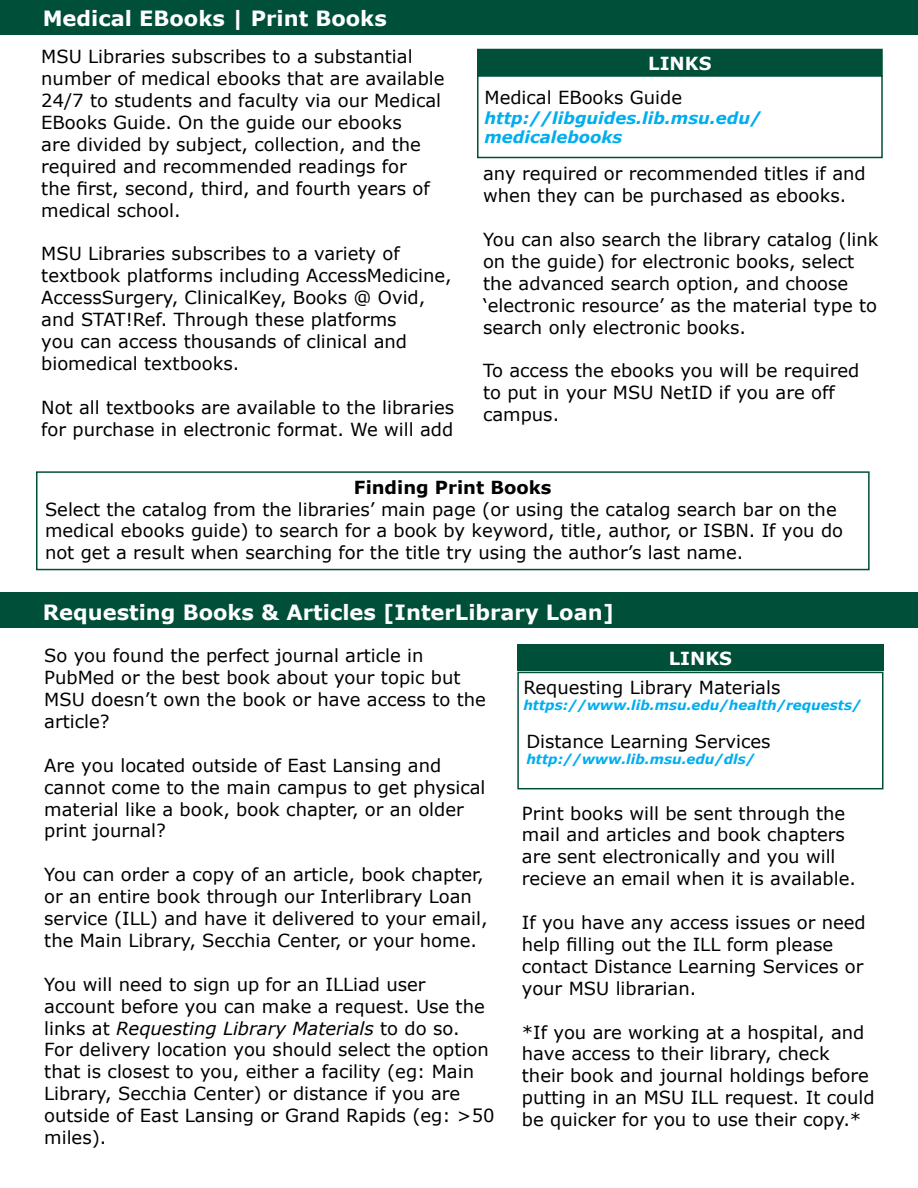
<style>
.page{position:relative;width:918px;height:1188px;background:#fff}
.page>*{position:absolute;margin:0;border:0;box-sizing:border-box;transform-origin:0 0}
.t1{font:700 21px "Verdana";color:#fff}
.t2{font:18px/21.9px "Verdana";color:#000}
.t3{font:700 18px "Verdana";color:#000}
.t4{font:700 18px "Verdana";color:#fff}
.t5{font:italic 700 16.5px/19.8px "Verdana";color:#00aeef}
.t6{font:italic 700 13.5px "Verdana";color:#00aeef}
.s1{font-style:italic}
</style>
<div class="page">
<div style="left:0;top:592px;width:918px;height:36px;background:#004f39"></div>
<div style="left:517px;top:672px;width:367px;height:117px;border:2px solid #004f39"></div>
<div style="left:0;top:1px;width:918px;height:34px;background:#004f39"></div>
<div style="left:477px;top:49px;width:406px;height:27px;background:#004f39"></div>
<div style="left:517px;top:645px;width:367px;height:26px;background:#004f39"></div>
<div style="left:36px;top:471px;width:834px;height:99px;border:2px solid #004f39"></div>
<div style="left:477px;top:75px;width:406px;height:83px;border:2px solid #004f39"></div>
<p class="t1" style="left:43px;top:4px;width:346px">Medical EBooks | Print Books</p>
<p class="t2" style="left:41px;top:46px;width:405px">MSU Libraries subscribes to a substantial number of medical ebooks that are available 24/7 to students and faculty via our Medical EBooks Guide. On the guide our ebooks<br>are divided by subject, collection, and the required and recommended readings for<br>the first, second, third, and fourth years of medical school.</p>
<p class="t2" style="left:41px;top:243px;width:412px">MSU Libraries subscribes to a variety of textbook platforms including AccessMedicine, AccessSurgery, ClinicalKey, Books @ Ovid, and STAT!Ref. Through these platforms<br>you can access thousands of clinical and biomedical textbooks.</p>
<p class="t2" style="left:41px;top:396px;width:414px">Not all textbooks are available to the libraries for purchase in electronic format. We will add</p>
<p class="t4" style="left:648px;top:50px;width:65px">LINKS</p>
<p class="t2" style="left:484px;top:86px;width:199px">Medical EBooks Guide</p>
<p class="t5" style="left:484px;top:107px;width:279px">http://libguides.lib.msu.edu/ medicalebooks</p>
<p class="t2" style="left:483px;top:163px;width:384px">any required or recommended titles if and when they can be purchased as ebooks.</p>
<p class="t2" style="left:483px;top:228px;width:397px">You can also search the library catalog (link on the guide) for electronic books, select the advanced search option, and choose ‘electronic resource’ as the material type to search only electronic books.</p>
<p class="t2" style="left:483px;top:360px;width:378px">To access the ebooks you will be required to put in your MSU NetID if you are off campus.</p>
<p class="t3" style="left:354px;top:475px;width:199px">Finding Print Books</p>
<p class="t2" style="left:45px;top:498px;width:800px">Select the catalog from the libraries’ main page (or using the catalog search bar on the medical ebooks guide) to search for a book by keyword, title, author, or ISBN. If you do not get a result when searching for the title try using the author’s last name.</p>
<p class="t1" style="left:43px;top:597px;width:573px">Requesting Books &amp; Articles [InterLibrary Loan]</p>
<p class="t2" style="left:44px;top:645px;width:443px">So you found the perfect journal article in PubMed or the best book about your topic but MSU doesn’t own the book or have access to the article?</p>
<p class="t2" style="left:44px;top:754px;width:443px">Are you located outside of East Lansing and cannot come to the main campus to get physical material like a book, book chapter, or an older print journal?</p>
<p class="t2" style="left:44px;top:864px;width:445px">You can order a copy of an article, book chapter, or an entire book through our Interlibrary Loan service (ILL) and have it delivered to your email, the Main Library, Secchia Center, or your home.</p>
<p class="t2" style="left:44px;top:973px;width:452px">You will need to sign up for an ILLiad user account before you can make a request. Use the links at <span class="s1">Requesting Library Materials</span> to do so.<br>For delivery location you should select the option that is closest to you, either a facility (eg: Main Library, Secchia Center) or distance if you are outside of East Lansing or Grand Rapids (eg: &gt;50 miles).</p>
<p class="t4" style="left:669px;top:645px;width:65px">LINKS</p>
<p class="t2" style="left:523px;top:677px;width:259px">Requesting Library Materials</p>
<p class="t6" style="left:523px;top:696px;width:339px">https://www.lib.msu.edu/health/requests/</p>
<p class="t2" style="left:526px;top:731px;width:246px">Distance Learning Services</p>
<p class="t6" style="left:526px;top:750px;width:230px">http://www.lib.msu.edu/dls/</p>
<p class="t2" style="left:522px;top:802px;width:336px">Print books will be sent through the mail and articles and book chapters are sent electronically and you will recieve an email when it is available.</p>
<p class="t2" style="left:522px;top:911px;width:345px">If you have any access issues or need help filling out the ILL form please contact Distance Learning Services or your MSU librarian.</p>
<p class="t2" style="left:522px;top:1021px;width:354px">*If you are working at a hospital, and have access to their library, check their book and journal holdings before putting in an MSU ILL request. It could be quicker for you to use their copy.*</p>
</div>
